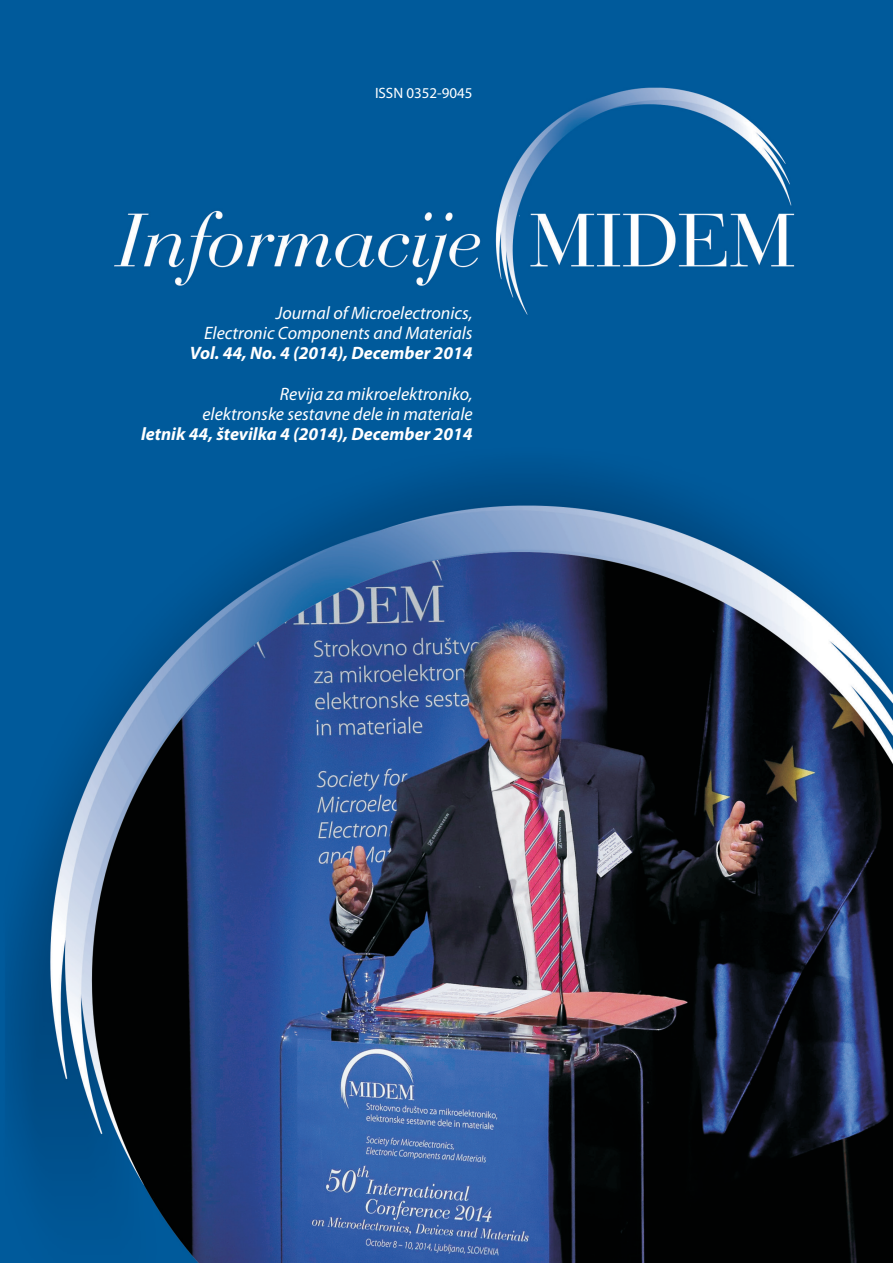
<style>
.page{position:relative;width:893px;height:1263px;background:#fff}
.page>*{position:absolute;margin:0;border:0;box-sizing:border-box;transform-origin:0 0}
.t1{font:italic 18px "Myriad Pro";color:#fff}
.t2{font:italic 700 18px "Myriad Pro";color:#fff}
.t3{font:15px "Myriad Pro";color:#fff}
</style>
<div class="page">
<img style="left:0;top:0;width:893px;height:1263px">
<p class="t3" style="left:375px;top:84px;width:99px">ISSN 0352-9045</p>
<p class="t1" style="left:276px;top:302px;width:198px">Journal of Microelectronics,</p>
<p class="t1" style="left:204px;top:322px;width:270px">Electronic Components and Materials</p>
<p class="t2" style="left:190px;top:342px;width:284px">Vol. 44, No. 4 (2014), December 2014</p>
<p class="t1" style="left:280px;top:383px;width:194px">Revija za mikroelektroniko,</p>
<p class="t1" style="left:202px;top:403px;width:272px">elektronske sestavne dele in materiale</p>
<p class="t2" style="left:141px;top:423px;width:333px">letnik 44, številka 4 (2014), December 2014</p>
</div>
